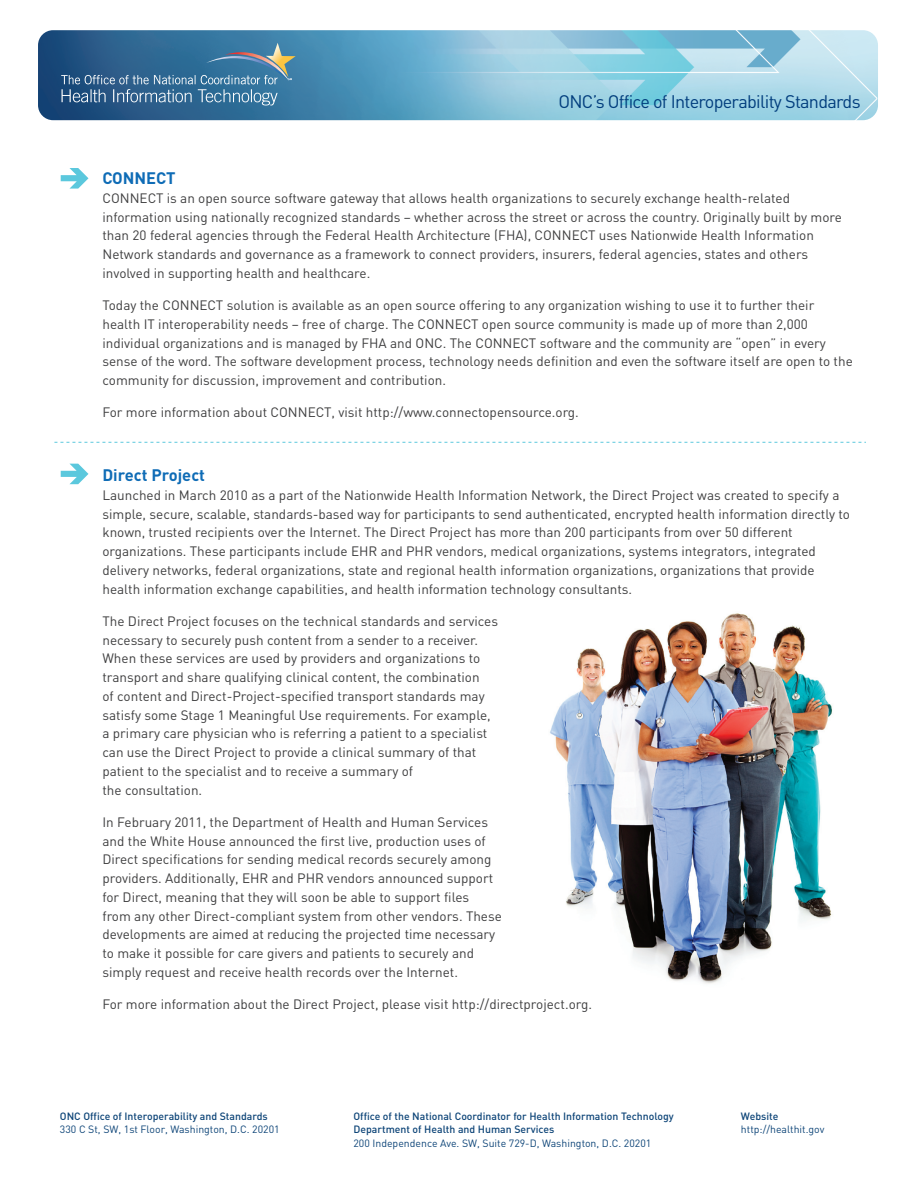
<style>
.page{position:relative;width:918px;height:1188px;background:#fff}
.page>*{position:absolute;margin:0;border:0;box-sizing:border-box;transform-origin:0 0}
.t1{font:18px "DIN";letter-spacing:-.04em;color:#013d7d}
.t2{font:700 16.5px "DIN";color:#0f6cb6}
.t3{font:13.5px/18.8px "DIN";color:#3e3e3f}
.t4{font:500 10.5px/13.5px "DIN";color:#0e4578}
.t5{font:10.5px/13.5px "DIN";color:#0e4578}
.s1{font-weight:400}
.s2{font-weight:500}
</style>
<div class="page">
<svg style="left:61px;top:168px;width:27px;height:21px"></svg>
<img style="left:550px;top:613px;width:282px;height:371px">
<svg style="left:61px;top:464px;width:27px;height:20px"></svg>
<img style="left:38px;top:30px;width:840px;height:90px">
<svg style="left:61px;top:43px;width:235px;height:62px;background:#44759a"></svg>
<svg style="left:54px;top:442px;width:812px;height:1px"></svg>
<h1 class="t1" style="left:558px;top:92px;width:304px">ONC’s Office of Interoperability Standards</h1>
<h2 class="t2" style="left:102px;top:167px;width:75px">CONNECT</h2>
<p class="t3" style="left:102px;top:189px;width:741px">CONNECT is an open source software gateway that allows health organizations to securely exchange health-related information using nationally recognized standards – whether across the street or across the country. Originally built by more than 20 federal agencies through the Federal Health Architecture (FHA), CONNECT uses Nationwide Health Information Network standards and governance as a framework to connect providers, insurers, federal agencies, states and others involved in supporting health and healthcare.</p>
<p class="t3" style="left:102px;top:296px;width:752px">Today the CONNECT solution is available as an open source offering to any organization wishing to use it to further their health IT interoperability needs – free of charge. The CONNECT open source community is made up of more than 2,000 individual organizations and is managed by FHA and ONC. The CONNECT software and the community are “open” in every sense of the word. The software development process, technology needs definition and even the software itself are open to the community for discussion, improvement and contribution.</p>
<p class="t3" style="left:102px;top:403px;width:478px">For more information about CONNECT, visit http://www.connectopensource.org.</p>
<h2 class="t2" style="left:102px;top:464px;width:104px">Direct Project</h2>
<p class="t3" style="left:102px;top:486px;width:749px">Launched in March 2010 as a part of the Nationwide Health Information Network, the Direct Project was created to specify a simple, secure, scalable, standards-based way for participants to send authenticated, encrypted health information directly to known, trusted recipients over the Internet. The Direct Project has more than 200 participants from over 50 different organizations. These participants include EHR and PHR vendors, medical organizations, systems integrators, integrated delivery networks, federal organizations, state and regional health information organizations, organizations that provide health information exchange capabilities, and health information technology consultants.</p>
<p class="t3" style="left:102px;top:612px;width:397px">The Direct Project focuses on the technical standards and services necessary to securely push content from a sender to a receiver.<br>When these services are used by providers and organizations to transport and share qualifying clinical content, the combination<br>of content and Direct-Project-specified transport standards may satisfy some Stage 1 Meaningful Use requirements. For example, a primary care physician who is referring a patient to a specialist can use the Direct Project to provide a clinical summary of that patient to the specialist and to receive a summary of<br>the consultation.</p>
<p class="t3" style="left:102px;top:813px;width:401px">In February 2011, the Department of Health and Human Services and the White House announced the first live, production uses of Direct specifications for sending medical records securely among providers. Additionally, EHR and PHR vendors announced support for Direct, meaning that they will soon be able to support files<br>from any other Direct-compliant system from other vendors. These developments are aimed at reducing the projected time necessary to make it possible for care givers and patients to securely and simply request and receive health records over the Internet.</p>
<p class="t3" style="left:102px;top:995px;width:491px">For more information about the Direct Project, please visit http://directproject.org.</p>
<p class="t4" style="left:60px;top:1109px;width:221px">ONC Office of Interoperability and Standards<br><span class="s1">330 C St, SW, 1st Floor, Washington, D.C. 20201</span></p>
<p class="t4" style="left:353px;top:1109px;width:322px">Office of the National Coordinator for Health Information Technology<br>Department of Health and Human Services<br><span class="s1">200 Independence Ave. SW, Suite 729-D, Washington, D.C. 20201</span></p>
<p class="t5" style="left:741px;top:1109px;width:85px"><span class="s2">Website </span>http://healthit.gov</p>
</div>
